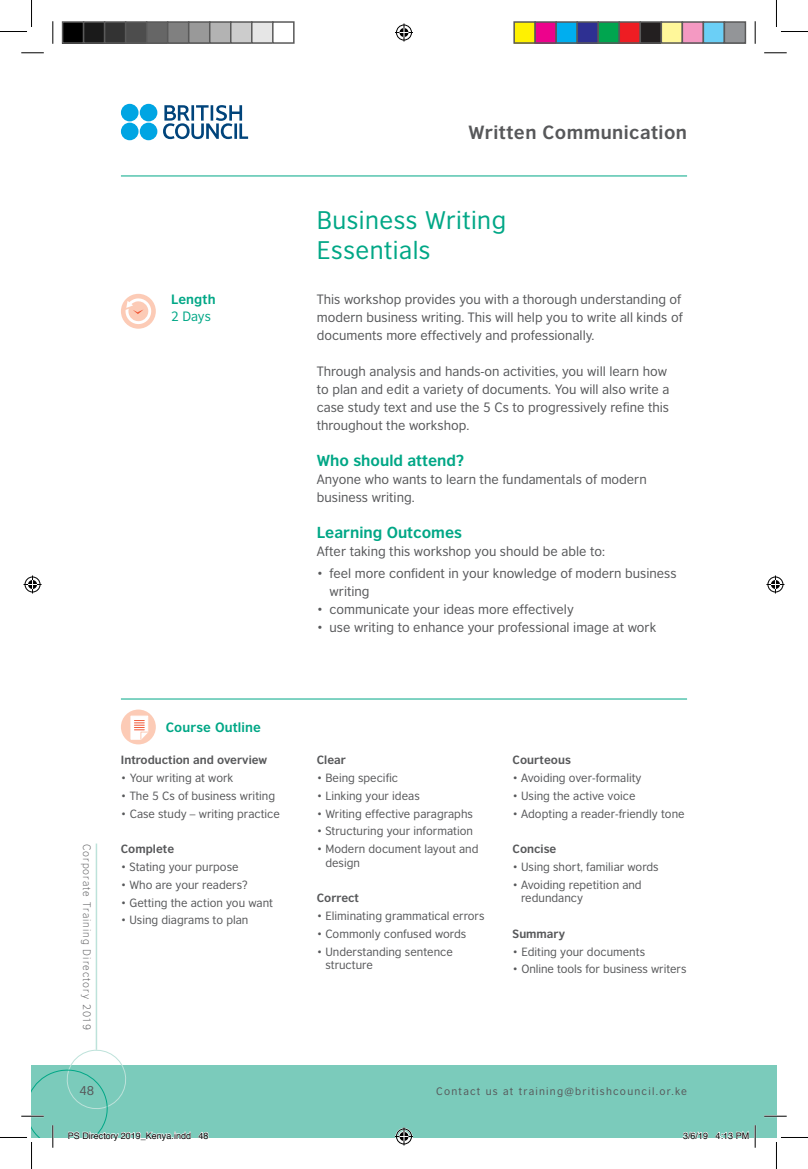
<style>
.page{position:relative;width:808px;height:1169px;background:#fff}
.page>*{position:absolute;margin:0;border:0;box-sizing:border-box;transform-origin:0 0}
.t1{font:24px/30px "British Council Sans";letter-spacing:.02em;color:#00a786}
.t2{font:700 18px "British Council Sans";letter-spacing:.025em;color:#57585a}
.t3{font:700 15px "British Council Sans";color:#00a786}
.t4{font:12.75px/18px "British Council Sans";color:#57585a}
.t5{font:700 12.75px "British Council Sans";letter-spacing:.01em;color:#00a786}
.t6{font:12.75px "British Council Sans";color:#00a786}
.t7{font:12px "British Council Sans";color:#57585a}
.t8{font:11.25px/13.5px "British Council Sans";color:#57585a}
.t9{font:700 11.25px "British Council Sans";color:#57585a}
.t10{font:10.2px "British Council Sans";letter-spacing:.12em;color:#57585a}
.t11{font:300 10.2px "British Council Sans";letter-spacing:.1em;color:#57585a}
.t12{font:9px "Helvetica";color:#000}
</style>
<div class="page">
<div style="left:754px;top:1065px;width:22px;height:72px;background:#7bcbbb"></div>
<div style="left:32px;top:1065px;width:722px;height:72px;background:#7bcbbb"></div>
<hr style="left:96px;top:843px;width:1px;height:206px;background:#bde2da">
<hr style="left:121px;top:698px;width:565px;height:1px;background:#00a786">
<div style="left:121px;top:294px;width:35px;height:35px;background:#fccbb6;border-radius:50%"></div>
<svg style="left:125px;top:298px;width:27px;height:27px"></svg>
<div style="left:121px;top:709px;width:35px;height:35px;background:#fccbb6;border-radius:50%"></div>
<svg style="left:130px;top:715px;width:19px;height:25px"></svg>
<svg style="left:163px;top:105px;width:85px;height:34px"></svg>
<svg style="left:121px;top:104px;width:36px;height:36px"></svg>
<hr style="left:121px;top:176px;width:565px;height:1px;background:#00a786">
<hr style="left:763px;top:1115px;width:23px;height:2px;background:#fff">
<hr style="left:753px;top:1125px;width:2px;height:22px;background:#fff">
<svg style="left:21px;top:53px;width:23px;height:1px"></svg>
<svg style="left:764px;top:53px;width:22px;height:1px"></svg>
<svg style="left:763px;top:1115px;width:23px;height:1px"></svg>
<svg style="left:53px;top:21px;width:1px;height:23px"></svg>
<svg style="left:754px;top:21px;width:1px;height:23px"></svg>
<svg style="left:754px;top:1125px;width:1px;height:22px"></svg>
<svg style="left:0;top:0;width:32px;height:32px"></svg>
<svg style="left:776px;top:0;width:31px;height:32px"></svg>
<svg style="left:775px;top:1137px;width:32px;height:32px"></svg>
<svg style="left:395px;top:24px;width:18px;height:18px"></svg>
<svg style="left:395px;top:1127px;width:18px;height:18px"></svg>
<svg style="left:24px;top:575px;width:18px;height:18px"></svg>
<svg style="left:766px;top:575px;width:18px;height:18px"></svg>
<div style="left:63px;top:22px;width:21px;height:21px;background:#000"></div>
<div style="left:62px;top:21px;width:22px;height:23px;border:2px solid #595959"></div>
<div style="left:84px;top:22px;width:21px;height:21px;background:#1a1a1a"></div>
<div style="left:83px;top:21px;width:22px;height:23px;border:2px solid #595959"></div>
<div style="left:105px;top:22px;width:21px;height:21px;background:#333"></div>
<div style="left:104px;top:21px;width:22px;height:23px;border:2px solid #595959"></div>
<div style="left:126px;top:22px;width:21px;height:21px;background:#4d4d4d"></div>
<div style="left:125px;top:21px;width:22px;height:23px;border:2px solid #595959"></div>
<div style="left:147px;top:22px;width:21px;height:21px;background:#666"></div>
<div style="left:146px;top:21px;width:22px;height:23px;border:2px solid #595959"></div>
<div style="left:168px;top:22px;width:21px;height:21px;background:#808080"></div>
<div style="left:167px;top:21px;width:22px;height:23px;border:2px solid #595959"></div>
<div style="left:189px;top:22px;width:21px;height:21px;background:#999"></div>
<div style="left:188px;top:21px;width:22px;height:23px;border:2px solid #595959"></div>
<div style="left:210px;top:22px;width:21px;height:21px;background:#b3b3b3"></div>
<div style="left:209px;top:21px;width:22px;height:23px;border:2px solid #595959"></div>
<div style="left:231px;top:22px;width:21px;height:21px;background:#ccc"></div>
<div style="left:230px;top:21px;width:22px;height:23px;border:2px solid #595959"></div>
<div style="left:252px;top:22px;width:21px;height:21px;background:#e6e6e6"></div>
<div style="left:251px;top:21px;width:22px;height:23px;border:2px solid #595959"></div>
<div style="left:272px;top:21px;width:22px;height:23px;border:2px solid #595959"></div>
<div style="left:514px;top:22px;width:21px;height:21px;background:#fff101"></div>
<div style="left:513px;top:21px;width:22px;height:23px;border:2px solid #595959"></div>
<div style="left:535px;top:22px;width:21px;height:21px;background:#ed028c"></div>
<div style="left:534px;top:21px;width:22px;height:23px;border:2px solid #595959"></div>
<div style="left:556px;top:22px;width:21px;height:21px;background:#00aeef"></div>
<div style="left:555px;top:21px;width:22px;height:23px;border:2px solid #595959"></div>
<div style="left:577px;top:22px;width:21px;height:21px;background:#2e3092"></div>
<div style="left:576px;top:21px;width:22px;height:23px;border:2px solid #595959"></div>
<div style="left:598px;top:22px;width:21px;height:21px;background:#00a54f"></div>
<div style="left:597px;top:21px;width:22px;height:23px;border:2px solid #595959"></div>
<div style="left:619px;top:22px;width:21px;height:21px;background:#ee1d23"></div>
<div style="left:618px;top:21px;width:22px;height:23px;border:2px solid #595959"></div>
<div style="left:640px;top:22px;width:21px;height:21px;background:#231f20"></div>
<div style="left:639px;top:21px;width:22px;height:23px;border:2px solid #595959"></div>
<div style="left:661px;top:22px;width:21px;height:21px;background:#fff79a"></div>
<div style="left:660px;top:21px;width:22px;height:23px;border:2px solid #595959"></div>
<div style="left:682px;top:22px;width:21px;height:21px;background:#f499c2"></div>
<div style="left:681px;top:21px;width:22px;height:23px;border:2px solid #595959"></div>
<div style="left:703px;top:22px;width:21px;height:21px;background:#6bcff6"></div>
<div style="left:702px;top:21px;width:22px;height:23px;border:2px solid #595959"></div>
<div style="left:724px;top:22px;width:21px;height:21px;background:#939598"></div>
<div style="left:723px;top:21px;width:22px;height:23px;border:2px solid #595959"></div>
<svg style="left:0;top:1048px;width:191px;height:121px"></svg>
<svg style="left:198px;top:1132px;width:11px;height:6px"></svg>
<svg style="left:682px;top:1131px;width:26px;height:7px"></svg>
<svg style="left:714px;top:1130px;width:34px;height:8px"></svg>
<p class="t5" style="left:171px;top:291px;width:46px">Length</p>
<p class="t6" style="left:171px;top:308px;width:41px">2 Days</p>
<p class="t11" style="left:93px;top:843px;width:188px;rotate:90deg">Corporate Training Directory 2019</p>
<p class="t7" style="left:79px;top:1083px;width:16px">48</p>
<p class="t5" style="left:166px;top:719px;width:97px">Course Outline</p>
<p class="t9" style="left:121px;top:753px;width:148px">Introduction and overview</p>
<p class="t8" style="left:121px;top:771px;width:114px">• Your writing at work</p>
<p class="t8" style="left:121px;top:789px;width:156px">• The 5 Cs of business writing</p>
<p class="t8" style="left:121px;top:806px;width:160px">• Case study – writing practice</p>
<p class="t9" style="left:121px;top:842px;width:55px">Complete</p>
<p class="t8" style="left:121px;top:860px;width:119px">• Stating your purpose</p>
<p class="t8" style="left:121px;top:877px;width:128px">• Who are your readers?</p>
<p class="t8" style="left:121px;top:895px;width:154px">• Getting the action you want</p>
<p class="t8" style="left:121px;top:913px;width:129px">• Using diagrams to plan</p>
<h2 class="t2" style="left:468px;top:121px;width:220px">Written Communication</h2>
<h1 class="t1" style="left:316px;top:205px;width:191px">Business Writing<br>Essentials</h1>
<p class="t4" style="left:316px;top:290px;width:367px;text-align:justify">This workshop provides you with a thorough understanding of modern business writing. This will help you to write all kinds of documents more effectively and professionally.</p>
<p class="t4" style="left:316px;top:362px;width:354px">Through analysis and hands-on activities, you will learn how to plan and edit a variety of documents. You will also write a case study text and use the 5 Cs to progressively refine this throughout the workshop.</p>
<p class="t3" style="left:316px;top:451px;width:148px">Who should attend?</p>
<p class="t4" style="left:316px;top:470px;width:331px">Anyone who wants to learn the fundamentals of modern business writing.</p>
<p class="t3" style="left:316px;top:523px;width:147px">Learning Outcomes</p>
<p class="t4" style="left:316px;top:542px;width:289px">After taking this workshop you should be able to:</p>
<p class="t4" style="left:329px;top:564px;width:348px;text-indent:-13px">• feel more confident in your knowledge of modern business writing</p>
<p class="t4" style="left:316px;top:600px;width:258px">• communicate your ideas more effectively</p>
<p class="t4" style="left:316px;top:618px;width:341px">• use writing to enhance your professional image at work</p>
<p class="t9" style="left:316px;top:753px;width:31px">Clear</p>
<p class="t8" style="left:316px;top:771px;width:83px">• Being specific</p>
<p class="t8" style="left:316px;top:789px;width:104px">• Linking your ideas</p>
<p class="t8" style="left:316px;top:806px;width:157px">• Writing effective paragraphs</p>
<p class="t8" style="left:316px;top:824px;width:157px">• Structuring your information</p>
<p class="t8" style="left:325px;top:842px;width:154px;text-indent:-9px">• Modern document layout and design</p>
<p class="t9" style="left:316px;top:891px;width:44px">Correct</p>
<p class="t8" style="left:316px;top:909px;width:169px">• Eliminating grammatical errors</p>
<p class="t8" style="left:316px;top:926px;width:151px">• Commonly confused words</p>
<p class="t8" style="left:325px;top:944px;width:129px;text-indent:-9px">• Understanding sentence structure</p>
<p class="t9" style="left:512px;top:753px;width:60px">Courteous</p>
<p class="t8" style="left:512px;top:771px;width:130px">• Avoiding over-formality</p>
<p class="t8" style="left:512px;top:789px;width:124px">• Using the active voice</p>
<p class="t8" style="left:512px;top:806px;width:173px">• Adopting a reader-friendly tone</p>
<p class="t9" style="left:512px;top:842px;width:45px">Concise</p>
<p class="t8" style="left:512px;top:860px;width:147px">• Using short, familiar words</p>
<p class="t8" style="left:521px;top:877px;width:122px;text-indent:-9px">• Avoiding repetition and redundancy</p>
<p class="t9" style="left:512px;top:926px;width:54px">Summary</p>
<p class="t8" style="left:512px;top:944px;width:134px">• Editing your documents</p>
<p class="t8" style="left:512px;top:962px;width:175px">• Online tools for business writers</p>
<p class="t10" style="left:436px;top:1085px;width:252px">Contact us at training@britishcouncil.or.ke</p>
<p class="t12" style="left:68px;top:1128px;width:142px">PS Directory 2019_Kenya.indd 48</p>
<p class="t12" style="left:682px;top:1128px;width:68px">3/6/19 4:13 PM</p>
</div>
